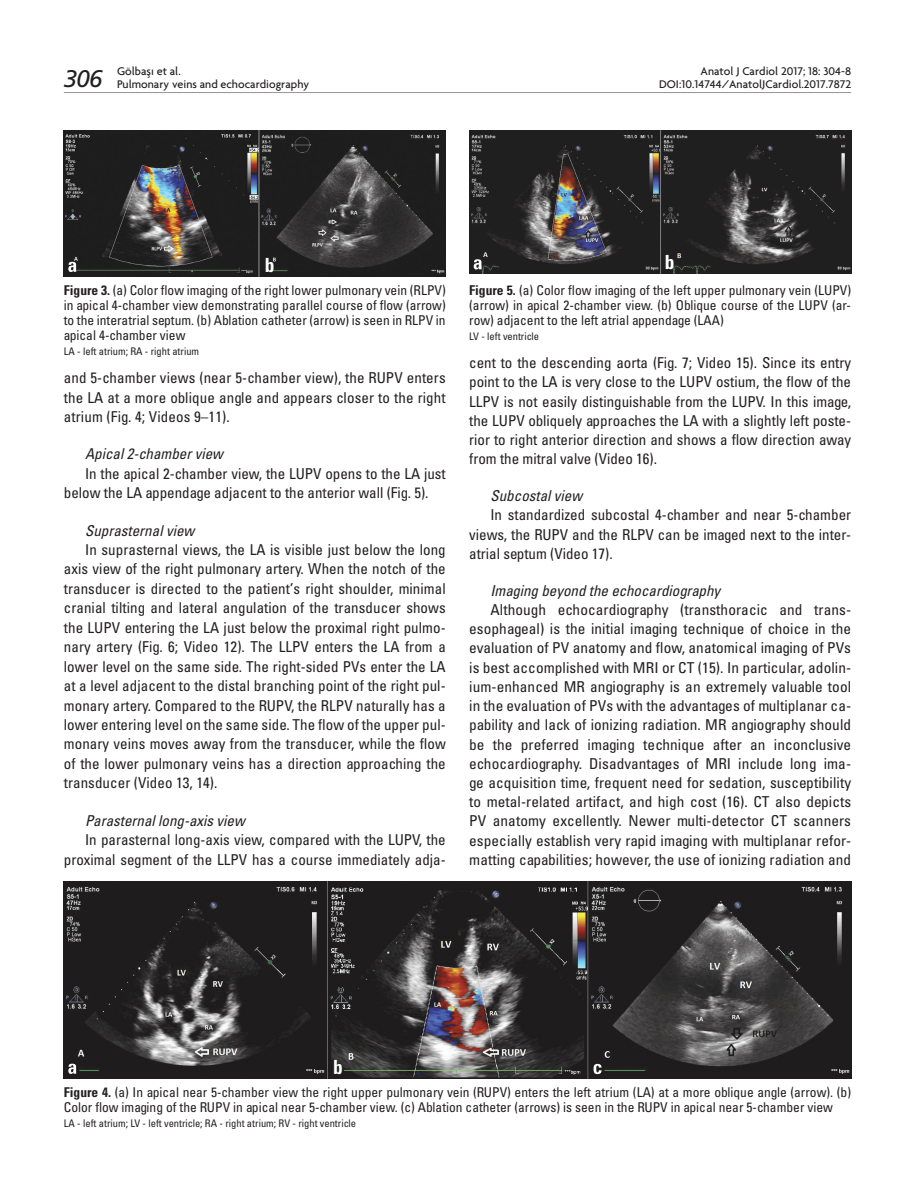
<style>
.page{position:relative;width:915px;height:1191px;background:#fff}
.page>*{position:absolute;margin:0;border:0;box-sizing:border-box;transform-origin:0 0}
.t1{font:24px "Frutiger Italic Tr";color:#231f20}
.t2{font:19.5px "Univers Cond Bd Tr";color:#fff}
.t3{font:15px/19.2px "Univers Condensed Tr";color:#231f20;text-align:justify}
.t4{font:15px "Univers Cond Ita Tr";color:#231f20}
.t5{font:13.5px/15px "Univers Condensed Tr";color:#231f20;text-align:justify}
.t6{font:500 12px/13.5px "Firma";color:#231f20}
.t7{font:10.5px "Univers Condensed Tr";color:#231f20}
.s1{font-family:"Univers Cond Bd Tr"}
</style>
<div class="page">
<img style="left:64px;top:131px;width:381px;height:145px">
<svg style="left:68px;top:262px;width:8px;height:10px"></svg>
<img style="left:64px;top:881px;width:786px;height:197px">
<svg style="left:593px;top:1063px;width:8px;height:11px"></svg>
<svg style="left:68px;top:1063px;width:8px;height:11px"></svg>
<img style="left:469px;top:131px;width:381px;height:143px">
<svg style="left:473px;top:259px;width:8px;height:10px"></svg>
<hr style="left:64px;top:92px;width:786px;height:1px;background:#939598">
<p class="t6" style="left:117px;top:64px;width:194px">Gölbaşı et al.<br>Pulmonary veins and echocardiography</p>
<p class="t6" style="left:700px;top:64px;width:152px">Anatol J Cardiol 2017; 18: 304-8</p>
<h1 class="t1" style="left:64px;top:65px;width:40px">306</h1>
<p class="t6" style="left:659px;top:78px;width:193px">DOI:10.14744/AnatolJCardiol.2017.7872</p>
<h2 class="t2" style="left:264px;top:253px;width:11px">b</h2>
<p class="t5" style="left:64px;top:283px;width:383px"><span class="s1">Figure 3.</span> (a) Color flow imaging of the right lower pulmonary vein (RLPV) in apical 4-chamber view demonstrating parallel course of flow (arrow) to the interatrial septum. (b) Ablation catheter (arrow) is seen in RLPV in apical 4-chamber view</p>
<p class="t7" style="left:64px;top:345px;width:137px">LA - left atrium; RA - right atrium</p>
<p class="t3" style="left:64px;top:368px;width:383px">and 5-chamber views (near 5-chamber view), the RUPV enters the LA at a more oblique angle and appears closer to the right atrium (Fig. 4; Videos 9–11).</p>
<p class="t4" style="left:85px;top:444px;width:139px">Apical 2-chamber view</p>
<p class="t3" style="left:64px;top:463px;width:383px;text-indent:21px">In the apical 2-chamber view, the LUPV opens to the LA just below the LA appendage adjacent to the anterior wall (Fig. 5).</p>
<p class="t4" style="left:85px;top:521px;width:111px">Suprasternal view</p>
<p class="t3" style="left:64px;top:539px;width:383px;text-indent:21px">In suprasternal views, the LA is visible just below the long axis view of the right pulmonary artery. When the notch of the transducer is directed to the patient’s right shoulder, minimal cranial tilting and lateral angulation of the transducer shows the LUPV entering the LA just below the proximal right pulmo&shy;nary artery (Fig. 6; Video 12). The LLPV enters the LA from a lower level on the same side. The right-sided PVs enter the LA at a level adjacent to the distal branching point of the right pul&shy;monary artery. Compared to the RUPV, the RLPV naturally has a lower entering level on the same side. The flow of the upper pul&shy;monary veins moves away from the transducer, while the flow of the lower pulmonary veins has a direction approaching the transducer (Video 13, 14).</p>
<p class="t4" style="left:85px;top:811px;width:161px">Parasternal long-axis view</p>
<p class="t3" style="left:64px;top:829px;width:383px;text-align:right">In parasternal long-axis view, compared with the LUPV, the proximal segment of the LLPV has a course immediately adja-</p>
<h2 class="t2" style="left:664px;top:250px;width:11px">b</h2>
<p class="t5" style="left:469px;top:283px;width:383px"><span class="s1">Figure 5.</span> (a) Color flow imaging of the left upper pulmonary vein (LUPV) (arrow) in apical 2-chamber view. (b) Oblique course of the LUPV (ar&shy;row) adjacent to the left atrial appendage (LAA)</p>
<p class="t7" style="left:469px;top:330px;width:71px">LV - left ventricle</p>
<p class="t3" style="left:469px;top:353px;width:383px">cent to the descending aorta (Fig. 7; Video 15). Since its entry point to the LA is very close to the LUPV ostium, the flow of the LLPV is not easily distinguishable from the LUPV. In this image, the LUPV obliquely approaches the LA with a slightly left poste&shy;rior to right anterior direction and shows a flow direction away from the mitral valve (Video 16).</p>
<p class="t4" style="left:490px;top:486px;width:93px">Subcostal view</p>
<p class="t3" style="left:469px;top:505px;width:383px;text-indent:21px">In standardized subcostal 4-chamber and near 5-chamber views, the RUPV and the RLPV can be imaged next to the inter&shy;atrial septum (Video 17).</p>
<p class="t4" style="left:490px;top:581px;width:231px">Imaging beyond the echocardiography</p>
<p class="t3" style="left:469px;top:600px;width:383px;text-indent:21px">Although echocardiography (transthoracic and trans&shy;esophageal) is the initial imaging technique of choice in the evaluation of PV anatomy and flow, anatomical imaging of PVs is best accomplished with MRI or CT (15). In particular, adolin&shy;ium-enhanced MR angiography is an extremely valuable tool in the evaluation of PVs with the advantages of multiplanar ca&shy;pability and lack of ionizing radiation. MR angiography should be the preferred imaging technique after an inconclusive echocardiography. Disadvantages of MRI include long ima&shy;ge acquisition time, frequent need for sedation, susceptibility to metal-related artifact, and high cost (16). CT also depicts PV anatomy excellently. Newer multi-detector CT scanners especially establish very rapid imaging with multiplanar refor&shy;matting capabilities; however, the use of ionizing radiation and</p>
<h2 class="t2" style="left:333px;top:1055px;width:11px">b</h2>
<p class="t5" style="left:64px;top:1084px;width:788px"><span class="s1">Figure 4.</span> (a) In apical near 5-chamber view the right upper pulmonary vein (RUPV) enters the left atrium (LA) at a more oblique angle (arrow). (b)<br>Color flow imaging of the RUPV in apical near 5-chamber view. (c) Ablation catheter (arrows) is seen in the RUPV in apical near 5-chamber view</p>
<p class="t7" style="left:64px;top:1116px;width:293px">LA - left atrium; LV - left ventricle; RA - right atrium; RV - right ventricle</p>
</div>
